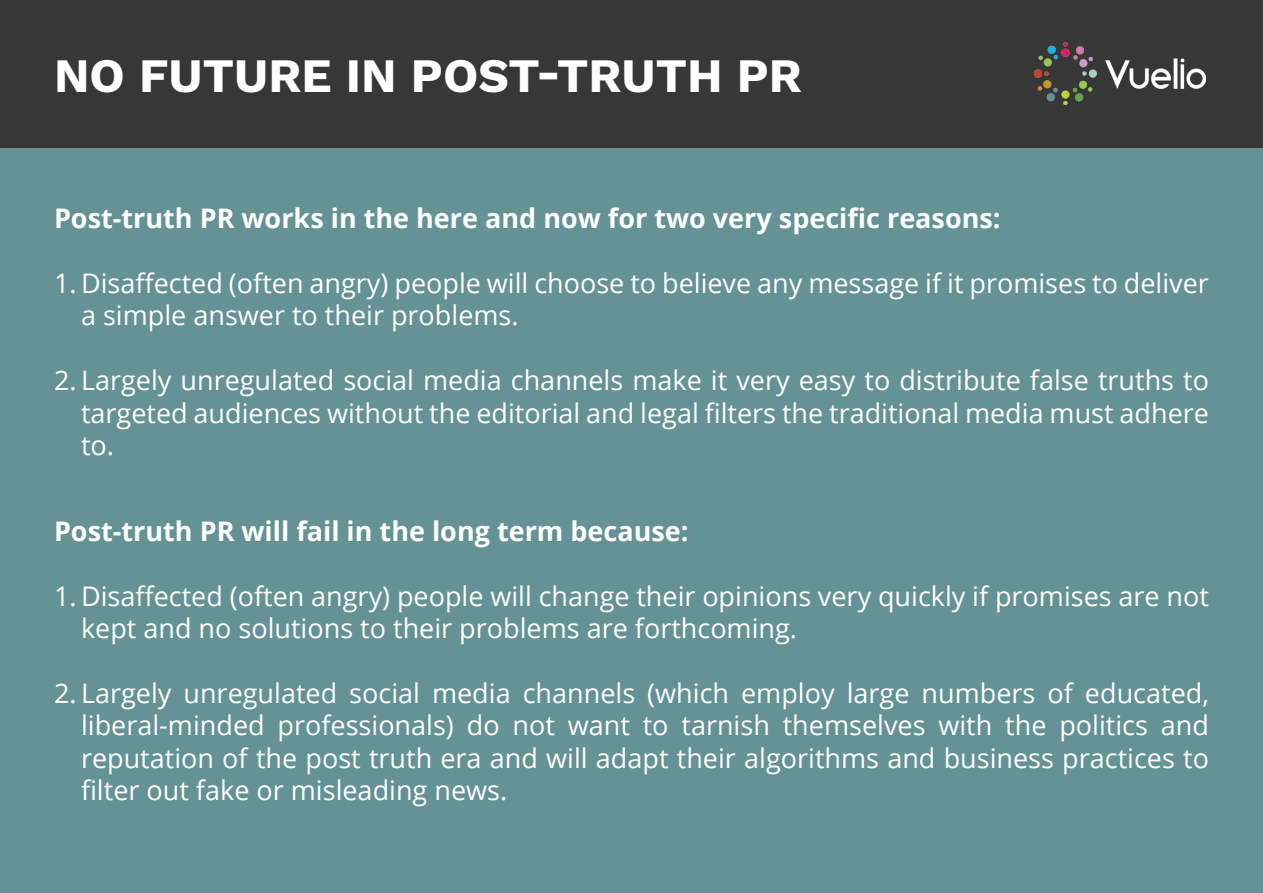
<style>
.page{position:relative;width:1263px;height:893px;background:#fff}
.page>*{position:absolute;margin:0;border:0;box-sizing:border-box;transform-origin:0 0}
.t1{font:700 48px "Work Sans";color:#fff}
.t2{font:27px/32.4px "Open Sans";color:#fff}
.t3{font:700 27px "Open Sans";color:#fff}
</style>
<div class="page">
<div style="left:0;top:148px;width:1263px;height:745px;background:#649295"></div>
<div style="left:0;top:0;width:1263px;height:148px;background:#373737"></div>
<img style="left:1035px;top:43px;width:170px;height:62px">
<h1 class="t1" style="left:54px;top:48px;width:749px">NO FUTURE IN POST-TRUTH PR</h1>
<p class="t3" style="left:54px;top:199px;width:948px">Post-truth PR works in the here and now for two very specific reasons:</p>
<p class="t2" style="left:81px;top:266px;width:1129px;text-indent:-27px">1. Disaffected (often angry) people will choose to believe any message if it promises to deliver a simple answer to their problems.</p>
<p class="t2" style="left:81px;top:363px;width:1129px;text-align:justify;text-indent:-27px">2. Largely unregulated social media channels make it very easy to distribute false truths to targeted audiences without the editorial and legal filters the traditional media must adhere to.</p>
<p class="t3" style="left:54px;top:512px;width:636px">Post-truth PR will fail in the long term because:</p>
<p class="t2" style="left:81px;top:579px;width:1129px;text-indent:-27px">1. Disaffected (often angry) people will change their opinions very quickly if promises are not kept and no solutions to their problems are forthcoming.</p>
<p class="t2" style="left:81px;top:676px;width:1129px;text-align:justify;text-indent:-27px">2. Largely unregulated social media channels (which employ large numbers of educated, liberal-minded professionals) do not want to tarnish themselves with the politics and reputation of the post truth era and will adapt their algorithms and business practices to filter out fake or misleading news.</p>
</div>
